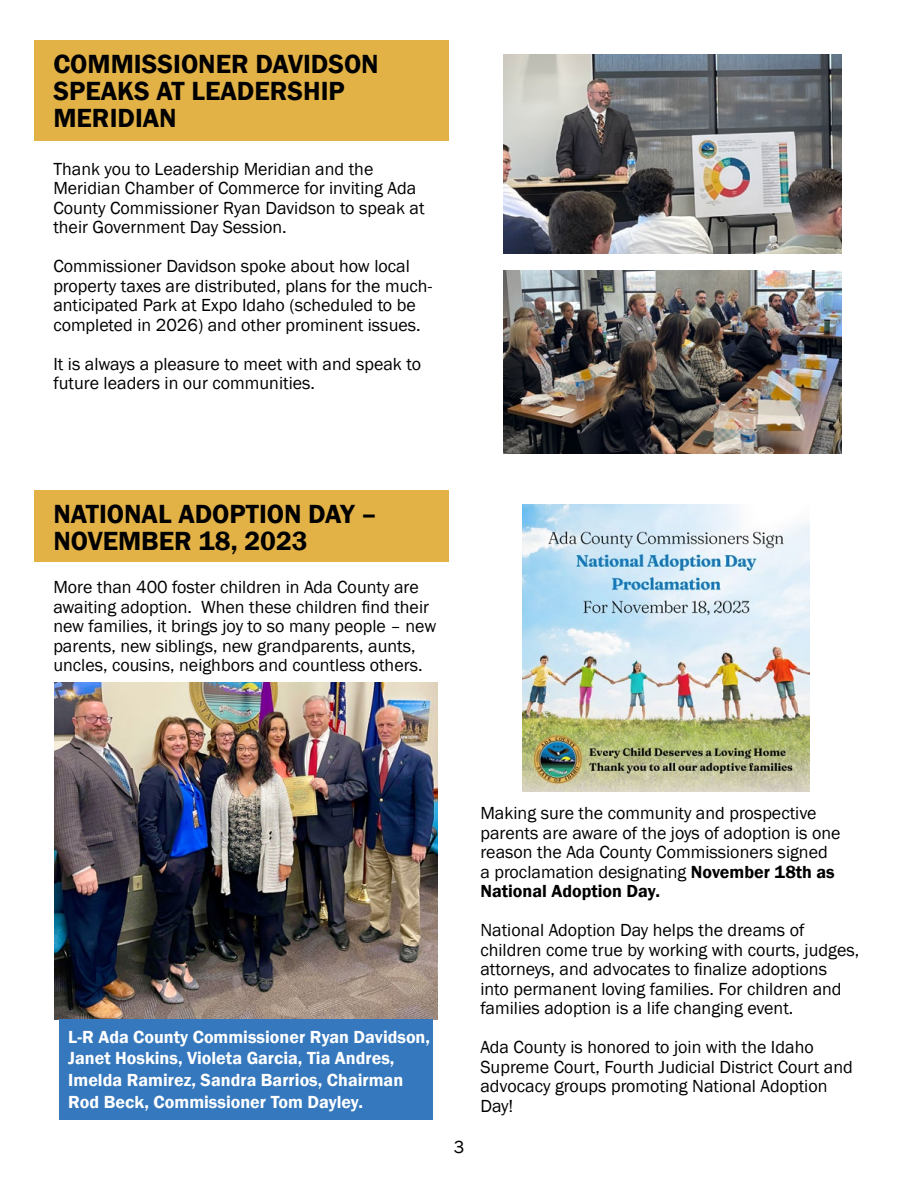
<style>
.page{position:relative;width:918px;height:1188px;background:#fff}
.page>*{position:absolute;margin:0;border:0;box-sizing:border-box;transform-origin:0 0}
.t1{font:600 27px/27px "Franklin Gothic";color:#000}
.t2{font:18px/19.5px "Franklin Gothic";color:#000}
.t3{font:600 18px/21.6px "Franklin Gothic";color:#fff}
.s1{font-weight:600}
</style>
<div class="page">
<div style="left:34px;top:40px;width:414px;height:100px;background:#e2b246"></div>
<div style="left:34px;top:490px;width:414px;height:72px;background:#e2b246"></div>
<img style="left:503px;top:54px;width:339px;height:199px">
<img style="left:503px;top:270px;width:339px;height:184px">
<img style="left:54px;top:682px;width:384px;height:338px">
<img style="left:522px;top:504px;width:288px;height:288px">
<div style="left:59px;top:1020px;width:374px;height:100px;background:#3578bd"></div>
<h1 class="t1" style="left:53px;top:50px;width:327px">COMMISSIONER DAVIDSON<br>SPEAKS AT LEADERSHIP<br>MERIDIAN</h1>
<p class="t2" style="left:53px;top:159px;width:373px">Thank you to Leadership Meridian and the Meridian Chamber of Commerce for inviting Ada County Commissioner Ryan Davidson to speak at their Government Day Session.</p>
<p class="t2" style="left:53px;top:257px;width:380px">Commissioner Davidson spoke about how local property taxes are distributed, plans for the much&shy;anticipated Park at Expo Idaho (scheduled to be completed in 2026) and other prominent issues.</p>
<p class="t2" style="left:53px;top:354px;width:369px">It is always a pleasure to meet with and speak to future leaders in our communities.</p>
<h1 class="t1" style="left:53px;top:501px;width:325px">NATIONAL ADOPTION DAY –<br>NOVEMBER 18, 2023</h1>
<p class="t2" style="left:53px;top:578px;width:384px">More than 400 foster children in Ada County are awaiting adoption. When these children find their new families, it brings joy to so many people – new parents, new siblings, new grandparents, aunts, uncles, cousins, neighbors and countless others.</p>
<p class="t3" style="left:68px;top:1026px;width:363px">L-R Ada County Commissioner Ryan Davidson, Janet Hoskins, Violeta Garcia, Tia Andres, Imelda Ramirez, Sandra Barrios, Chairman Rod Beck, Commissioner Tom Dayley.</p>
<p class="t2" style="left:454px;top:1138px;width:12px">3</p>
<p class="t2" style="left:480px;top:804px;width:362px">Making sure the community and prospective parents are aware of the joys of adoption is one reason the Ada County Commissioners signed a proclamation designating <span class="s1">November 18th as National Adoption Day.</span></p>
<p class="t2" style="left:480px;top:921px;width:380px">National Adoption Day helps the dreams of children come true by working with courts, judges, attorneys, and advocates to finalize adoptions into permanent loving families. For children and families adoption is a life changing event.</p>
<p class="t2" style="left:480px;top:1038px;width:374px">Ada County is honored to join with the Idaho Supreme Court, Fourth Judicial District Court and advocacy groups promoting National Adoption Day!</p>
</div>
